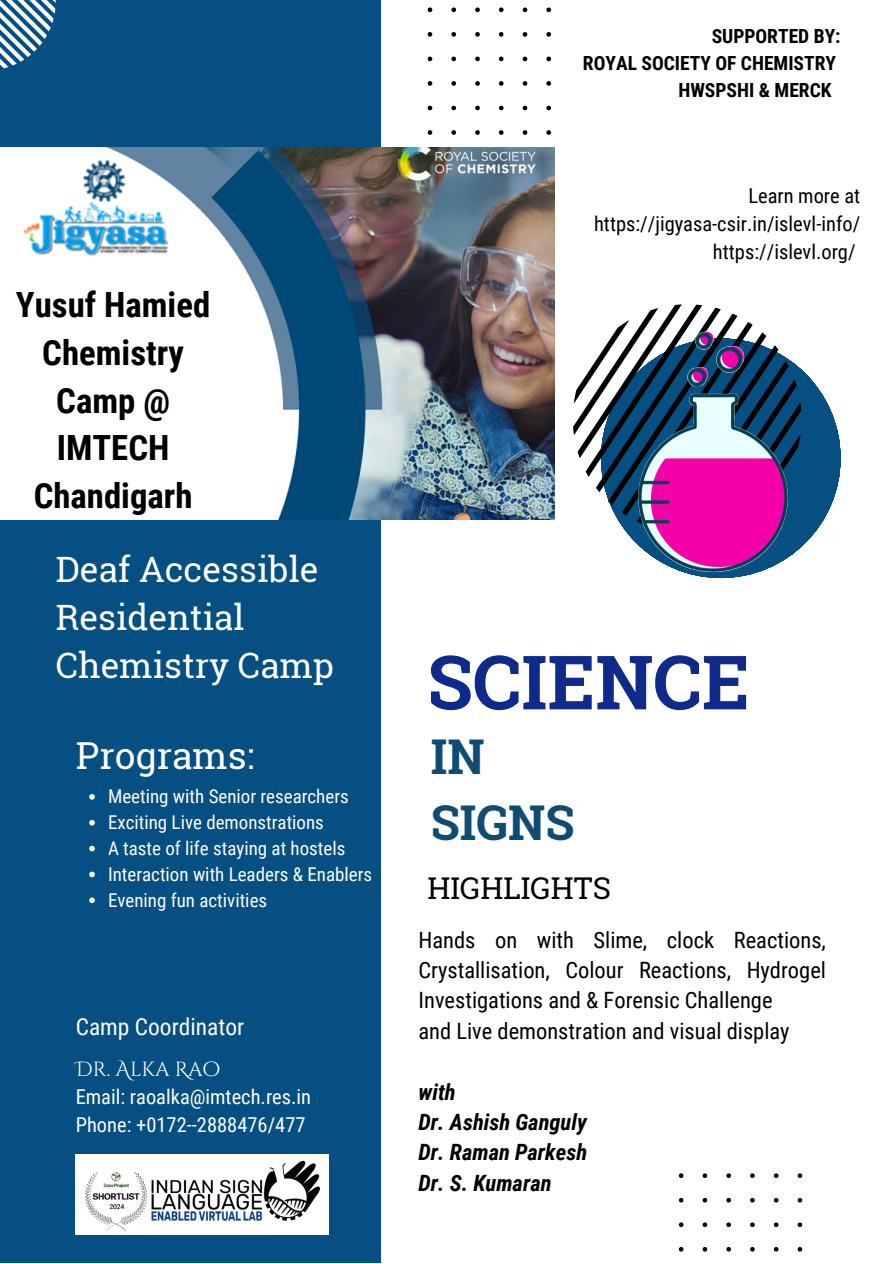
<style>
.page{position:relative;width:893px;height:1264px;background:#fff}
.page>*{position:absolute;margin:0;border:0;box-sizing:border-box;transform-origin:0 0}
.t1{font:700 75px "Roboto Slab";color:#0e2a8b}
.t2{font:700 48px/66.3px "Roboto Slab";color:#104c72}
.t3{font:37.2px "Roboto Slab";color:#fff}
.t4{font:34.95px/48px "Roboto Slab";color:#fff}
.t5{font:700 34.8px/47.7px "Roboto Condensed";color:#000;text-align:center}
.t6{font:30px "Roboto Slab";color:#000}
.t7{font:23.4px "Roboto Condensed";color:#fff}
.t8{font:22.5px/30.3px "Roboto Condensed";color:#000;text-align:justify}
.t9{font:italic 700 22.5px "Roboto Condensed";color:#000}
.t10{font:20.4px "Roboto Condensed";color:#000}
.t11{font:20.4px "Roboto Condensed";color:#fff}
.t12{font:20.4px "Cinzel Decorative";color:#fff}
.t13{font:700 19.5px "Roboto Condensed";color:#000}
.t14{font:18.9px "Roboto Condensed";color:#fff}
</style>
<div class="page">
<div style="left:0;top:0;width:381px;height:1262px;background:#054f82"></div>
<svg style="left:627px;top:369px;width:213px;height:189px;fill:#054f82"></svg>
<svg style="left:573px;top:304px;width:228px;height:229px"></svg>
<svg style="left:427px;top:7px;width:124px;height:128px"></svg>
<svg style="left:678px;top:1173px;width:124px;height:79px"></svg>
<svg style="left:0;top:0;width:56px;height:68px"></svg>
<img style="left:0;top:147px;width:554px;height:372px">
<img style="left:638px;top:326px;width:149px;height:253px">
<img style="left:25px;top:160px;width:144px;height:98px">
<div style="left:76px;top:1153px;width:253px;height:81px;background:#fff"></div>
<img style="left:85px;top:1172px;width:61px;height:59px">
<img style="left:152px;top:1160px;width:167px;height:61px">
<svg style="left:89px;top:794px;width:6px;height:5px"></svg>
<svg style="left:89px;top:820px;width:6px;height:5px"></svg>
<svg style="left:89px;top:845px;width:6px;height:6px"></svg>
<svg style="left:89px;top:871px;width:6px;height:6px"></svg>
<svg style="left:89px;top:897px;width:6px;height:6px"></svg>
<p class="t13" style="left:711px;top:24px;width:130px">SUPPORTED BY:</p>
<p class="t13" style="left:583px;top:51px;width:254px">ROYAL SOCIETY OF CHEMISTRY</p>
<p class="t13" style="left:678px;top:78px;width:155px">HWSPSHI &amp; MERCK</p>
<p class="t5" style="left:16px;top:281px;width:196px">Yusuf Hamied<br>Chemistry<br>Camp @</p>
<p class="t5" style="left:34px;top:424px;width:160px">IMTECH<br>Chandigarh</p>
<p class="t10" style="left:748px;top:184px;width:113px">Learn more at</p>
<p class="t10" style="left:594px;top:212px;width:268px">https://jigyasa-csir.in/islevl-info/</p>
<p class="t10" style="left:713px;top:240px;width:144px">https://islevl.org/</p>
<p class="t4" style="left:56px;top:544px;width:264px">Deaf Accessible<br>Residential</p>
<p class="t4" style="left:56px;top:640px;width:280px">Chemistry Camp</p>
<p class="t1" style="left:427px;top:630px;width:324px">SCIENCE</p>
<p class="t2" style="left:431px;top:721px;width:145px">IN<br>SIGNS</p>
<p class="t3" style="left:76px;top:730px;width:180px">Programs:</p>
<p class="t14" style="left:108px;top:785px;width:242px">Meeting with Senior researchers</p>
<p class="t14" style="left:108px;top:811px;width:217px">Exciting Live demonstrations</p>
<p class="t14" style="left:108px;top:837px;width:239px">A taste of life staying at hostels</p>
<p class="t14" style="left:108px;top:863px;width:265px">Interaction with Leaders &amp; Enablers</p>
<p class="t14" style="left:108px;top:889px;width:161px">Evening fun activities</p>
<p class="t6" style="left:427px;top:867px;width:185px">HIGHLIGHTS</p>
<p class="t7" style="left:76px;top:1013px;width:170px">Camp Coordinator</p>
<p class="t12" style="left:76px;top:1056px;width:146px">Dr. Alka Rao</p>
<p class="t11" style="left:76px;top:1085px;width:237px">Email: raoalka@imtech.res.in</p>
<p class="t11" style="left:76px;top:1113px;width:231px">Phone: +0172--2888476/477</p>
<p class="t8" style="left:418px;top:924px;width:409px">Hands on with Slime, clock Reactions, Crystallisation, Colour Reactions, Hydrogel Investigations and &amp; Forensic Challenge</p>
<p class="t8" style="left:418px;top:1015px;width:372px">and Live demonstration and visual display</p>
<p class="t9" style="left:418px;top:1078px;width:39px">with</p>
<p class="t9" style="left:418px;top:1108px;width:170px">Dr. Ashish Ganguly</p>
<p class="t9" style="left:418px;top:1139px;width:170px">Dr. Raman Parkesh</p>
<p class="t9" style="left:418px;top:1169px;width:134px">Dr. S. Kumaran</p>
</div>
